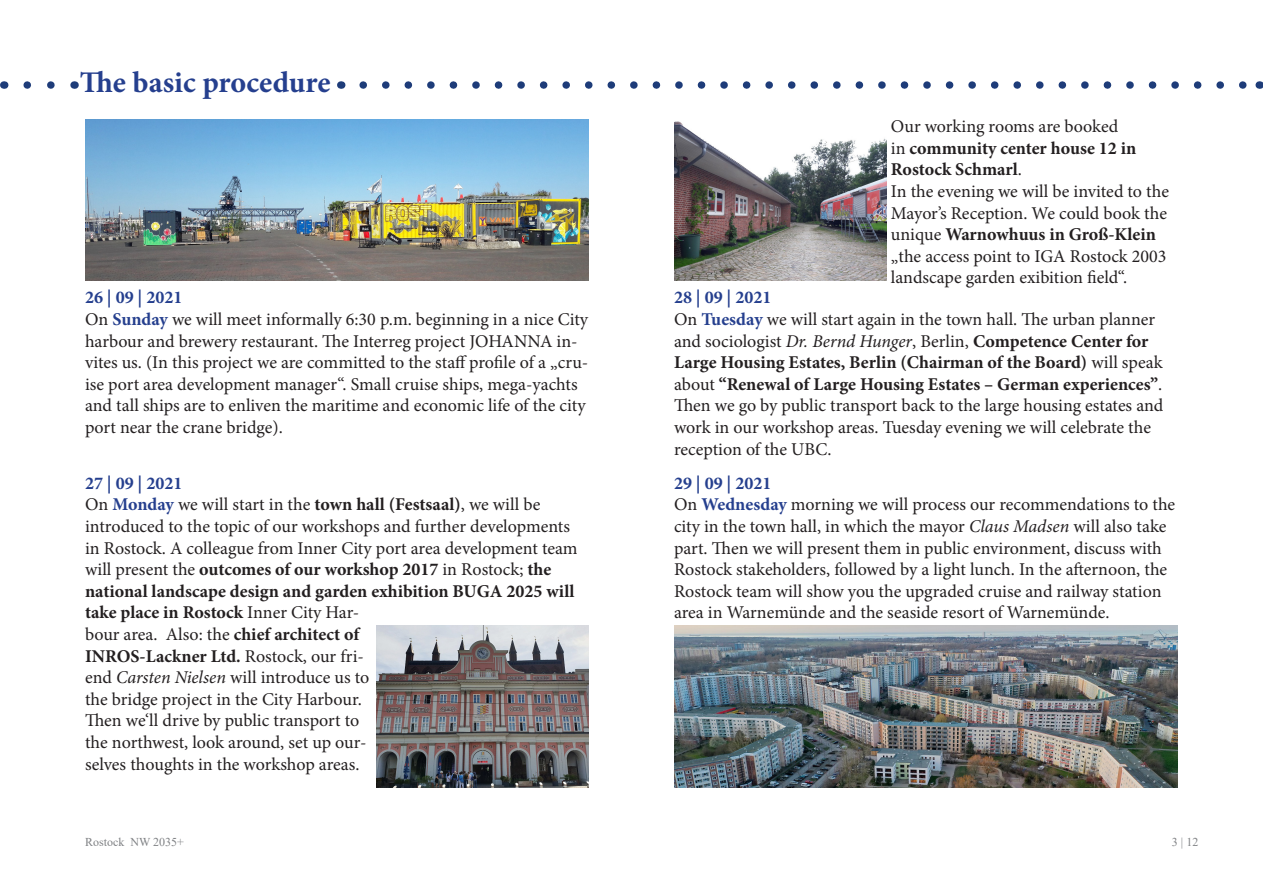
<style>
.page{position:relative;width:1263px;height:893px;background:#fff}
.page>*{position:absolute;margin:0;border:0;box-sizing:border-box;transform-origin:0 0}
.t1{font:700 30px "Minion Pro";color:#253f8e}
.t2{font:18px/21.6px "Minion Pro";color:#231f20}
.t3{font:700 18px/21.6px "Minion Pro";color:#231f20}
.t4{font:700 18px "Minion Pro";color:#253f8e}
.t5{font:12px "Times New Roman";color:#808285}
.s1{font-weight:700;color:#253f8e}
.s2{font-weight:700}
.s3{font-style:italic}
.s4{font-weight:400}
</style>
<div class="page">
<svg style="left:27px;top:81px;width:28px;height:8px"></svg>
<svg style="left:363px;top:81px;width:884px;height:8px"></svg>
<img style="left:85px;top:119px;width:504px;height:162px">
<img style="left:674px;top:121px;width:213px;height:160px">
<img style="left:376px;top:626px;width:213px;height:161px">
<img style="left:674px;top:626px;width:504px;height:161px">
<p class="t1" style="left:80px;top:61px;width:252px">The basic procedure</p>
<p class="t4" style="left:85px;top:285px;width:99px">26 | 09 | 2021</p>
<p class="t2" style="left:85px;top:308px;width:505px">On <span class="s1">Sunday</span> we will meet informally 6:30 p.m. beginning in a nice City harbour and brewery restaurant. The Interreg project JOHANNA in&shy;vites us. (In this project we are committed to the staff profile of a „cru&shy;ise port area development manager“. Small cruise ships, mega-yachts and tall ships are to enliven the maritime and economic life of the city port near the crane bridge).</p>
<p class="t4" style="left:85px;top:470px;width:99px">27 | 09 | 2021</p>
<p class="t2" style="left:85px;top:494px;width:494px">On <span class="s1">Monday</span> we will start in the <span class="s2">town hall (Festsaal)</span>, we will be introduced to the topic of our workshops and further developments in Rostock. A colleague from Inner City port area development team will present the <span class="s2">outcomes of our workshop 2017</span> in Rostock; <span class="s2">the national landscape design and garden exhibition BUGA 2025 will take place in Rostock</span> Inner City Har-<br>bour area. Also: the <span class="s2">chief architect of<br>INROS-Lackner Ltd.</span> Rostock, our fri-<br>end <span class="s3">Carsten Nielsen</span> will introduce us to<br>the bridge project in the City Harbour.</p>
<p class="t2" style="left:85px;top:710px;width:283px">Then we‘ll drive by public transport to the northwest, look around, set up our&shy;selves thoughts in the workshop areas.</p>
<p class="t3" style="left:891px;top:115px;width:247px"><span class="s4">Our working rooms are booked in</span> community center house 12 in<br>Rostock Schmarl<span class="s4">.</span></p>
<p class="t2" style="left:891px;top:180px;width:280px">In the evening we will be invited to the Mayor’s Reception. We could book the unique <span class="s2">Warnowhuus in Groß-Klein </span>„the access point to IGA Rostock 2003 landscape garden exibition field“.</p>
<p class="t4" style="left:674px;top:285px;width:99px">28 | 09 | 2021</p>
<p class="t2" style="left:674px;top:308px;width:491px">On <span class="s1">Tuesday</span> we will start again in the town hall. The urban planner and sociologist <span class="s3">Dr. Bernd Hunger</span>, Berlin, <span class="s2">Competence Center for Large Housing Estates, Berlin (Chairman of the Board)</span> will speak about <span class="s2">“Renewal of Large Housing Estates – German experiences”</span>.<br>Then we go by public transport back to the large housing estates and work in our workshop areas. Tuesday evening we will celebrate the reception of the UBC.</p>
<p class="t4" style="left:674px;top:470px;width:99px">29 | 09 | 2021</p>
<p class="t2" style="left:674px;top:494px;width:503px">On <span class="s1">Wednesday</span> morning we will process our recommendations to the city in the town hall, in which the mayor <span class="s3">Claus Madsen</span> will also take part. Then we will present them in public environment, discuss with Rostock stakeholders, followed by a light lunch. In the afternoon, the Rostock team will show you the upgraded cruise and railway station area in Warnemünde and the seaside resort of Warnemünde.</p>
<p class="t5" style="left:85px;top:834px;width:100px">Rostock NW 2035+</p>
<p class="t5" style="left:1172px;top:834px;width:28px">3 | 12</p>
</div>
